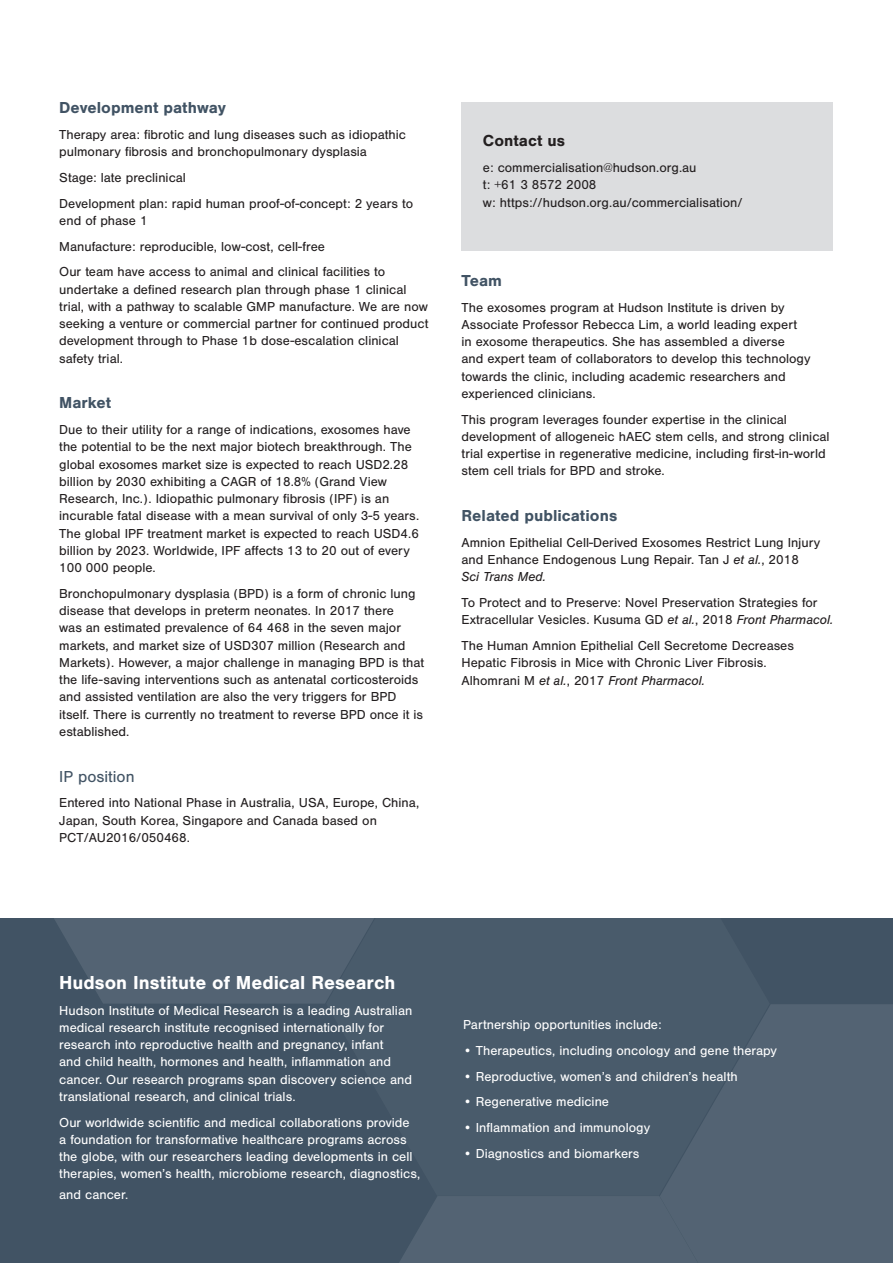
<style>
.page{position:relative;width:893px;height:1263px;background:#fff}
.page>*{position:absolute;margin:0;border:0;box-sizing:border-box;transform-origin:0 0}
._2_Subheading{font:700 19.5px "Nimbus San";color:#fff}
._4_Subheading2{font:700 16.5px "Nimbus San";color:#415364}
._4_Subheading2-2{font:16.5px "Nimbus San";color:#415364}
._4_Subheading2-3{font:700 16.5px "Nimbus San";color:#231f20}
._6_Body_copy{font:13.5px/17.2px "Nimbus San";color:#231f20}
._6_Body_copy-2{font:13.5px/17.2px "Nimbus San";color:#fff}
._7_Bullets{font:13.5px "Nimbus San";color:#fff}
.s1{font-style:italic}
</style>
<div class="page">
<div style="left:0;top:918px;width:893px;height:345px;background:#415364"></div>
<svg style="left:54px;top:918px;width:272px;height:86px;background:#516171"></svg>
<div style="left:326px;top:918px;width:48px;height:83px;background:#516171"></div>
<svg style="left:399px;top:1196px;width:261px;height:67px;background:#516171"></svg>
<svg style="left:660px;top:1004px;width:233px;height:259px;fill:#536373"></svg>
<div style="left:461px;top:102px;width:372px;height:148px;background:#dcdddf"></div>
<p class="_4_Subheading2" style="left:59px;top:98px;width:168px">Development pathway</p>
<p class="_6_Body_copy" style="left:59px;top:126px;width:348px">Therapy area: fibrotic and lung diseases such as idiopathic pulmonary fibrosis and bronchopulmonary dysplasia</p>
<p class="_6_Body_copy" style="left:59px;top:169px;width:128px">Stage: late preclinical</p>
<p class="_6_Body_copy" style="left:59px;top:195px;width:355px">Development plan: rapid human proof-of-concept: 2 years to end of phase 1</p>
<p class="_6_Body_copy" style="left:59px;top:238px;width:267px">Manufacture: reproducible, low-cost, cell-free</p>
<p class="_6_Body_copy" style="left:59px;top:263px;width:371px">Our team have access to animal and clinical facilities to undertake a defined research plan through phase 1 clinical trial, with a pathway to scalable GMP manufacture. We are now seeking a venture or commercial partner for continued product development through to Phase 1b dose-escalation clinical safety trial.</p>
<p class="_4_Subheading2" style="left:59px;top:394px;width:53px">Market</p>
<p class="_6_Body_copy" style="left:59px;top:421px;width:361px">Due to their utility for a range of indications, exosomes have the potential to be the next major biotech breakthrough. The global exosomes market size is expected to reach USD2.28 billion by 2030 exhibiting a CAGR of 18.8% (Grand View Research, Inc.). Idiopathic pulmonary fibrosis (IPF) is an incurable fatal disease with a mean survival of only 3-5 years.<br>The global IPF treatment market is expected to reach USD4.6 billion by 2023. Worldwide, IPF affects 13 to 20 out of every 100 000 people.</p>
<p class="_6_Body_copy" style="left:59px;top:585px;width:366px">Bronchopulmonary dysplasia (BPD) is a form of chronic lung disease that develops in preterm neonates. In 2017 there<br>was an estimated prevalence of 64 468 in the seven major markets, and market size of USD307 million (Research and Markets). However, a major challenge in managing BPD is that the life-saving interventions such as antenatal corticosteroids and assisted ventilation are also the very triggers for BPD itself. There is currently no treatment to reverse BPD once it is established.</p>
<p class="_4_Subheading2-2" style="left:59px;top:767px;width:77px">IP position</p>
<p class="_6_Body_copy" style="left:59px;top:794px;width:362px">Entered into National Phase in Australia, USA, Europe, China,<br>Japan, South Korea, Singapore and Canada based on<br>PCT/AU2016/050468.</p>
<p class="_4_Subheading2-3" style="left:483px;top:132px;width:84px">Contact us</p>
<p class="_6_Body_copy" style="left:483px;top:159px;width:215px">e: commercialisation@hudson.org.au</p>
<p class="_6_Body_copy" style="left:483px;top:176px;width:115px">t: +61 3 8572 2008</p>
<p class="_6_Body_copy" style="left:483px;top:194px;width:261px">w: https://hudson.org.au/commercialisation/</p>
<p class="_4_Subheading2" style="left:462px;top:271px;width:42px">Team</p>
<p class="_6_Body_copy" style="left:462px;top:299px;width:350px">The exosomes program at Hudson Institute is driven by Associate Professor Rebecca Lim, a world leading expert in exosome therapeutics. She has assembled a diverse<br>and expert team of collaborators to develop this technology towards the clinic, including academic researchers and experienced clinicians.</p>
<p class="_6_Body_copy" style="left:462px;top:411px;width:370px">This program leverages founder expertise in the clinical development of allogeneic hAEC stem cells, and strong clinical trial expertise in regenerative medicine, including first-in-world stem cell trials for BPD and stroke.</p>
<p class="_4_Subheading2" style="left:462px;top:506px;width:157px">Related publications</p>
<p class="_6_Body_copy" style="left:462px;top:534px;width:360px">Amnion Epithelial Cell-Derived Exosomes Restrict Lung Injury and Enhance Endogenous Lung Repair. Tan J <span class="s1">et al.</span>, 2018<br><span class="s1">Sci Trans Med.</span></p>
<p class="_6_Body_copy" style="left:462px;top:594px;width:373px">To Protect and to Preserve: Novel Preservation Strategies for<br>Extracellular Vesicles. Kusuma GD <span class="s1">et al.</span>, 2018 <span class="s1">Front Pharmacol.</span></p>
<p class="_6_Body_copy" style="left:462px;top:637px;width:334px">The Human Amnion Epithelial Cell Secretome Decreases<br>Hepatic Fibrosis in Mice with Chronic Liver Fibrosis.<br>Alhomrani M <span class="s1">et al.</span>, 2017 <span class="s1">Front Pharmacol.</span></p>
<p class="_2_Subheading" style="left:59px;top:971px;width:338px">Hudson Institute of Medical Research</p>
<p class="_6_Body_copy-2" style="left:59px;top:1002px;width:355px">Hudson Institute of Medical Research is a leading Australian medical research institute recognised internationally for research into reproductive health and pregnancy, infant<br>and child health, hormones and health, inflammation and cancer. Our research programs span discovery science and translational research, and clinical trials.</p>
<p class="_6_Body_copy-2" style="left:59px;top:1114px;width:363px">Our worldwide scientific and medical collaborations provide<br>a foundation for transformative healthcare programs across the globe, with our researchers leading developments in cell therapies, women’s health, microbiome research, diagnostics,</p>
<p class="_6_Body_copy-2" style="left:59px;top:1186px;width:70px">and cancer.</p>
<p class="_6_Body_copy-2" style="left:463px;top:1016px;width:200px">Partnership opportunities include:</p>
<p class="_7_Bullets" style="left:463px;top:1043px;width:315px">• Therapeutics, including oncology and gene therapy</p>
<p class="_7_Bullets" style="left:463px;top:1069px;width:276px">• Reproductive, women’s and children’s health</p>
<p class="_7_Bullets" style="left:463px;top:1094px;width:147px">• Regenerative medicine</p>
<p class="_7_Bullets" style="left:463px;top:1120px;width:188px">• Inflammation and immunology</p>
<p class="_7_Bullets" style="left:463px;top:1146px;width:178px">• Diagnostics and biomarkers</p>
</div>
